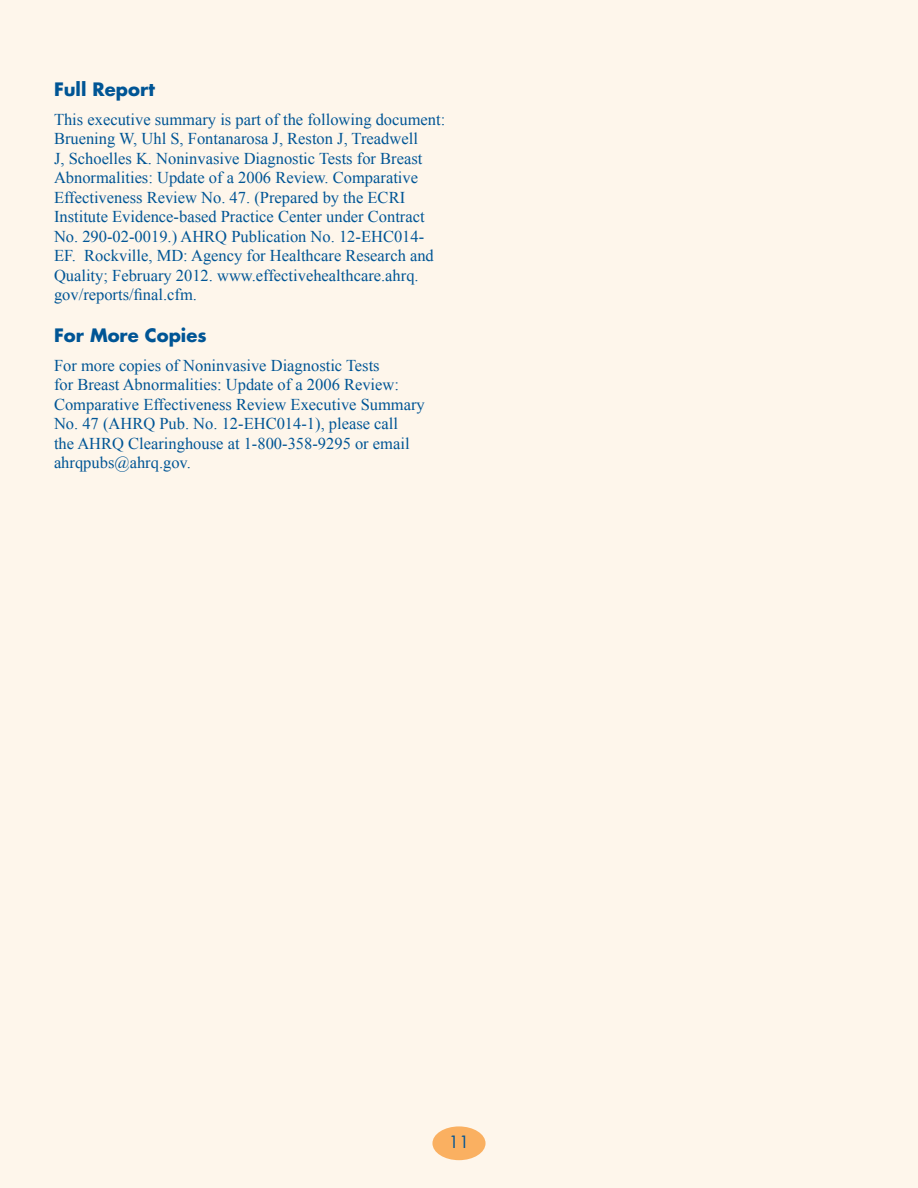
<style>
.page{position:relative;width:918px;height:1188px;background:#fef6eb}
.page>*{position:absolute;margin:0;border:0;box-sizing:border-box;transform-origin:0 0}
.Head_Level_1{font:700 18px "Futura Std";color:#005595}
.Text{font:16.5px/19.5px "Times New Roman";color:#005595}
.t1{font:16.5px "Futura Std";color:#005595}
</style>
<div class="page">
<div style="left:432px;top:1126px;width:54px;height:34px;background:#fab061;border-radius:50%"></div>
<p class="Head_Level_1" style="left:54px;top:77px;width:103px">Full Report</p>
<p class="Text" style="left:54px;top:109px;width:393px">This executive summary is part of the following document:<br>Bruening W, Uhl S, Fontanarosa J, Reston J, Treadwell<br>J, Schoelles K. Noninvasive Diagnostic Tests for Breast Abnormalities: Update of a 2006 Review. Comparative Effectiveness Review No. 47. (Prepared by the ECRI Institute Evidence-based Practice Center under Contract No. 290-02-0019.) AHRQ Publication No. 12-EHC014- EF. Rockville, MD: Agency for Healthcare Research and Quality; February 2012. www.effectivehealthcare.ahrq. gov/reports/final.cfm.</p>
<p class="Head_Level_1" style="left:54px;top:323px;width:154px">For More Copies</p>
<p class="Text" style="left:54px;top:355px;width:372px">For more copies of Noninvasive Diagnostic Tests<br>for Breast Abnormalities: Update of a 2006 Review:<br>Comparative Effectiveness Review Executive Summary No. 47 (AHRQ Pub. No. 12-EHC014-1), please call<br>the AHRQ Clearinghouse at 1-800-358-9295 or email ahrqpubs@ahrq.gov.</p>
<p class="t1" style="left:449px;top:1131px;width:22px">11</p>
</div>
